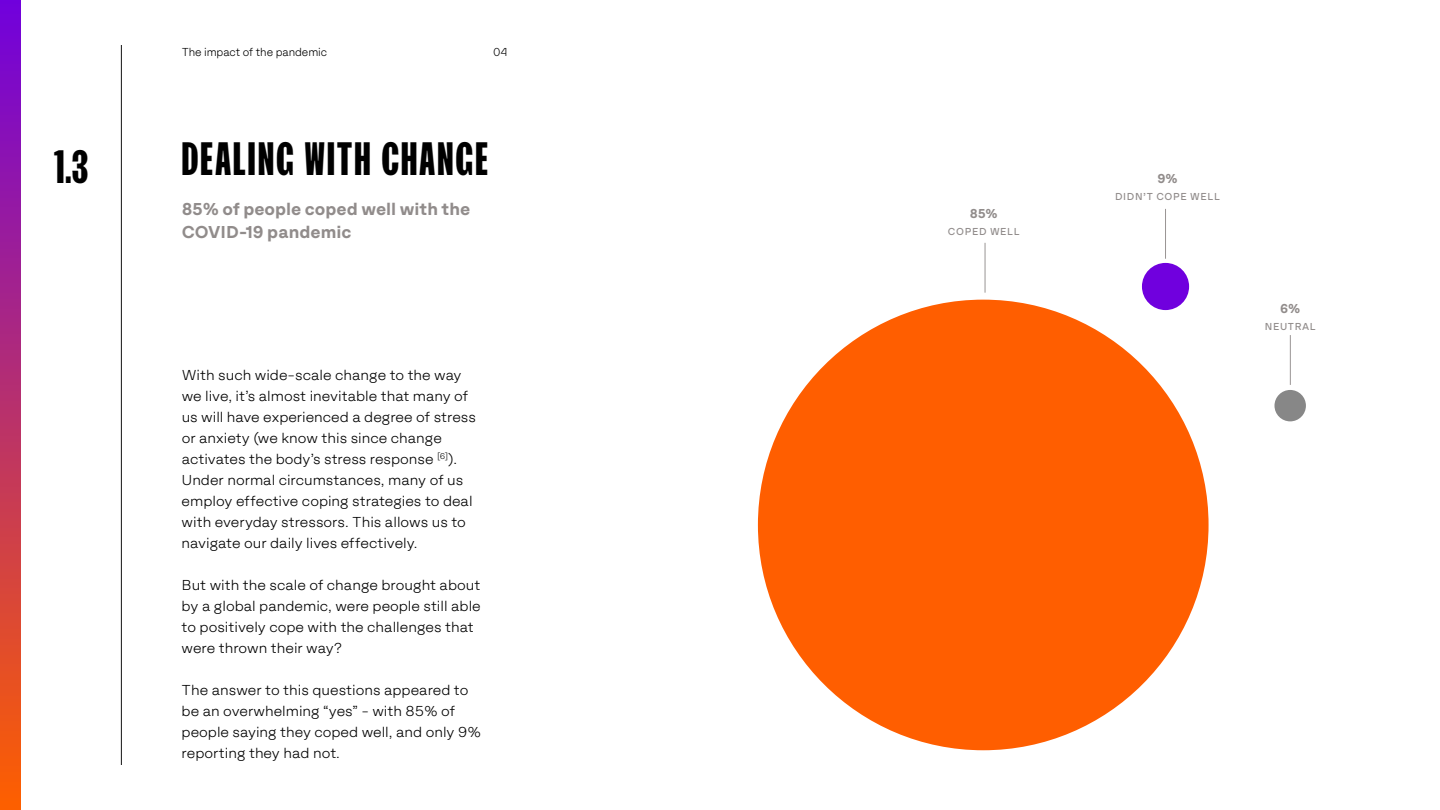
<style>
.page{position:relative;width:1440px;height:810px;background:#fff}
.page>*{position:absolute;margin:0;border:0;box-sizing:border-box;transform-origin:0 0}
.t1{font:45px "FK Screamer Legacy Upright";letter-spacing:.055em;color:#000}
.t2{font:700 18px/23.1px "F37 Zagma";color:#918c8b}
.t3{font:300 15px/21px "F37 Zagma";color:#000;scale:1.06 1}
.t4{font:700 13.5px "F37 Zagma";color:#918c8b}
.t5{font:300 12px "F37 Zagma";letter-spacing:-.01em;color:#000}
.t6{font:10.5px "F37 Zagma";letter-spacing:.06em;color:#918c8b}
</style>
<div class="page">
<hr style="left:121px;top:45px;width:1px;height:720px;background:#000">
<div style="left:758px;top:300px;width:451px;height:450px;background:#ff5e00;border-radius:50%"></div>
<div style="left:1142px;top:263px;width:47px;height:47px;background:#7000de;border-radius:50%"></div>
<div style="left:1274px;top:390px;width:32px;height:31px;background:#878787;border-radius:50%"></div>
<hr style="left:985px;top:243px;width:1px;height:50px;background:#918c8b">
<hr style="left:1165px;top:209px;width:1px;height:50px;background:#918c8b">
<hr style="left:1290px;top:335px;width:1px;height:50px;background:#918c8b">
<div style="left:0;top:1px;width:21px;height:809px;background:linear-gradient(to bottom,#7000dd,#fe6000)"></div>
<h1 class="t1" style="left:54px;top:143px;width:35px">1.3</h1>
<p class="t5" style="left:182px;top:43px;width:147px">The impact of the pandemic</p>
<p class="t5" style="left:493px;top:43px;width:16px">04</p>
<h1 class="t1" style="left:182px;top:135px;width:308px">DEALING WITH CHANGE</h1>
<p class="t2" style="left:182px;top:198px;width:290px">85% of people coped well with the<br>COVID-19 pandemic</p>
<p class="t4" style="left:970px;top:203px;width:30px">85%</p>
<p class="t6" style="left:948px;top:223px;width:73px">COPED WELL</p>
<p class="t3" style="left:182px;top:364px;width:279px">With such wide-scale change to the way we live, it’s almost inevitable that many of us will have experienced a degree of stress or anxiety (we know this since change activates the body’s stress response <sup>[6]</sup>).<br>Under normal circumstances, many of us employ effective coping strategies to deal with everyday stressors. This allows us to navigate our daily lives effectively.</p>
<p class="t3" style="left:182px;top:574px;width:284px">But with the scale of change brought about by a global pandemic, were people still able to positively cope with the challenges that were thrown their way?</p>
<p class="t3" style="left:182px;top:679px;width:284px">The answer to this questions appeared to be an overwhelming “yes” - with 85% of people saying they coped well, and only 9% reporting they had not.</p>
<p class="t4" style="left:1157px;top:169px;width:22px">9%</p>
<p class="t6" style="left:1115px;top:189px;width:106px">DIDN’T COPE WELL</p>
<p class="t4" style="left:1280px;top:298px;width:22px">6%</p>
<p class="t6" style="left:1265px;top:318px;width:52px">NEUTRAL</p>
</div>
